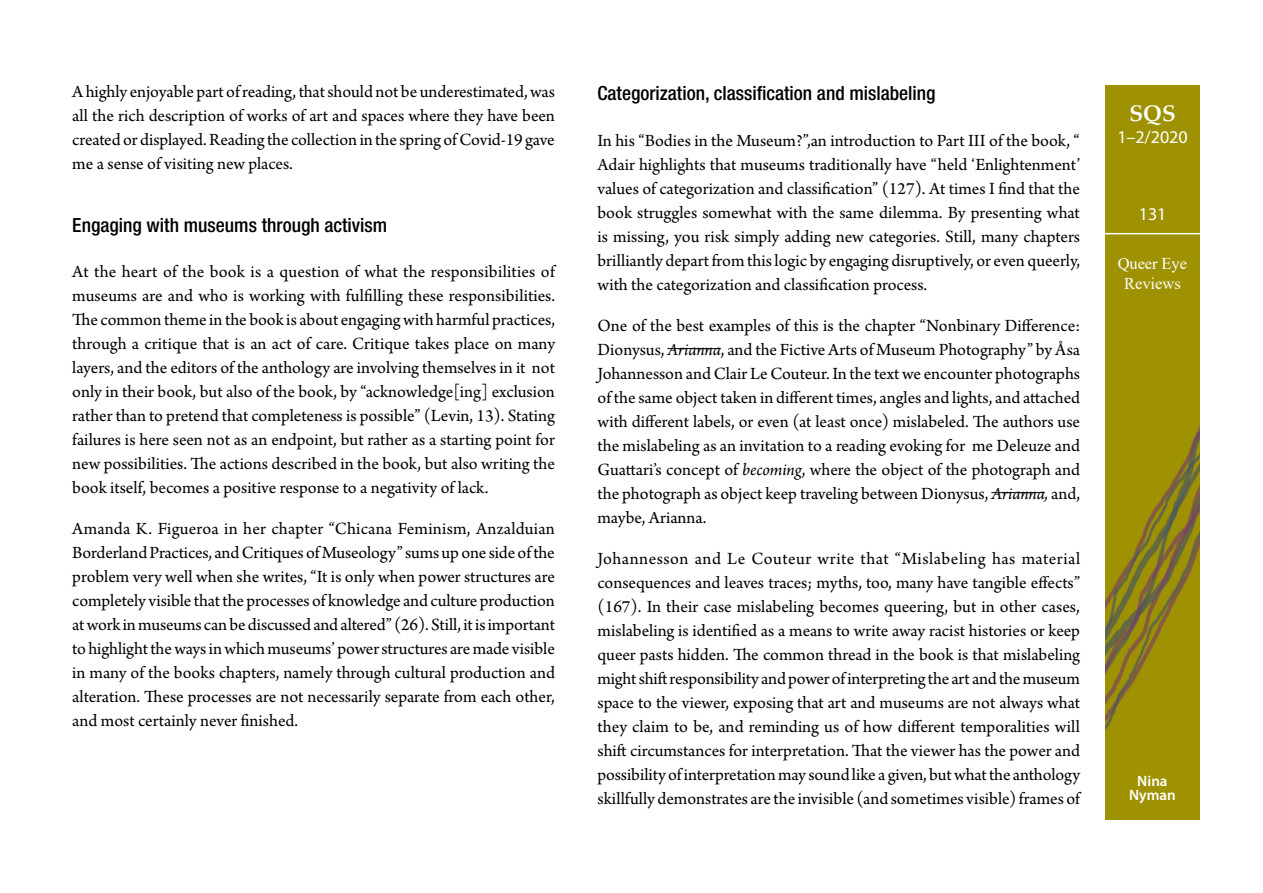
<style>
.page{position:relative;width:1263px;height:893px;background:#fff}
.page>*{position:absolute;margin:0;border:0;box-sizing:border-box;transform-origin:0 0}
.t1{font:700 22.5px "Palatino Linotype";color:#fff}
.Väliotsikko_1_uusi20{font:500 condensed 19.5px "Helvetica Neue";color:#000}
.Leipateksti_enkku-no{font:18px/24px "Arno Pro";color:#000;text-align:justify}
.t2{font:18px "Myriad Pro";color:#fff}
.t3{font:16.5px/19.8px "Times New Roman";letter-spacing:-.005em;color:#fff;text-align:center}
.t4{font:600 15px/13.5px "Myriad Pro";color:#fff;text-align:center}
.s1{font-style:italic}
</style>
<div class="page">
<img style="left:1106px;top:85px;width:93px;height:735px">
<hr style="left:1101px;top:233px;width:104px;height:1px;background:#fff">
<hr style="left:667px;top:348px;width:54px;height:1px;background:#000">
<hr style="left:991px;top:492px;width:54px;height:1px;background:#000">
<p class="Leipateksti_enkku-no" style="left:72px;top:81px;width:484px">A highly enjoyable part of reading, that should not be underestimated, was all the rich description of works of art and spaces where they have been created or displayed. Reading the collection in the spring of Covid-19 gave me a sense of visiting new places.</p>
<p class="Väliotsikko_1_uusi20" style="left:72px;top:213px;width:317px">Engaging with museums through activism</p>
<p class="Leipateksti_enkku-no" style="left:72px;top:260px;width:484px">At the heart of the book is a question of what the responsibilities of museums are and who is working with fulfilling these responsibilities.<br>The common theme in the book is about engaging with harmful practices, through a critique that is an act of care. Critique takes place on many layers, and the editors of the anthology are involving themselves in it not only in their book, but also of the book, by “acknowledge[ing] exclusion rather than to pretend that completeness is possible” (Levin, 13). Stating failures is here seen not as an endpoint, but rather as a starting point for new possibilities. The actions described in the book, but also writing the book itself, becomes a positive response to a negativity of lack.</p>
<p class="Leipateksti_enkku-no" style="left:72px;top:517px;width:484px">Amanda K. Figueroa in her chapter “Chicana Feminism, Anzalduian Borderland Practices, and Critiques of Museology” sums up one side of the problem very well when she writes, “It is only when power structures are completely visible that the processes of knowledge and culture production at work in museums can be discussed and altered” (26). Still, it is important to highlight the ways in which museums’ power structures are made visible in many of the books chapters, namely through cultural production and alteration. These processes are not necessarily separate from each other, and most certainly never finished.</p>
<p class="Väliotsikko_1_uusi20" style="left:597px;top:82px;width:340px">Categorization, classification and mislabeling</p>
<p class="Leipateksti_enkku-no" style="left:597px;top:129px;width:484px">In his “Bodies in the Museum?”,an introduction to Part III of the book, “ Adair highlights that museums traditionally have “held ‘Enlightenment’ values of categorization and classification” (127). At times I find that the book struggles somewhat with the same dilemma. By presenting what is missing, you risk simply adding new categories. Still, many chapters brilliantly depart from this logic by engaging disruptively, or even queerly, with the categorization and classification process.</p>
<p class="Leipateksti_enkku-no" style="left:597px;top:314px;width:484px">One of the best examples of this is the chapter “Nonbinary Difference:<br>Dionysus, <span class="s1">Arianna</span>, and the Fictive Arts of Museum Photography” by Åsa Johannesson and Clair Le Couteur. In the text we encounter photographs of the same object taken in different times, angles and lights, and attached with different labels, or even (at least once) mislabeled. The authors use the mislabeling as an invitation to a reading evoking for me Deleuze and Guattari’s concept of <span class="s1">becoming</span>, where the object of the photograph and the photograph as object keep traveling between Dionysus, <span class="s1">Arianna,</span> and, maybe, Arianna.</p>
<p class="Leipateksti_enkku-no" style="left:597px;top:547px;width:484px">Johannesson and Le Couteur write that “Mislabeling has material consequences and leaves traces; myths, too, many have tangible effects” (167). In their case mislabeling becomes queering, but in other cases, mislabeling is identified as a means to write away racist histories or keep queer pasts hidden. The common thread in the book is that mislabeling might shift responsibility and power of interpreting the art and the museum space to the viewer, exposing that art and museums are not always what they claim to be, and reminding us of how different temporalities will shift circumstances for interpretation. That the viewer has the power and possibility of interpretation may sound like a given, but what the anthology skillfully demonstrates are the invisible (and sometimes visible) frames of</p>
<p class="t1" style="left:1129px;top:98px;width:48px">SQS</p>
<p class="t2" style="left:1117px;top:127px;width:72px">1–2/2020</p>
<p class="t2" style="left:1139px;top:204px;width:29px">131</p>
<p class="t3" style="left:1118px;top:253px;width:71px">Queer Eye<br>Reviews</p>
<p class="t4" style="left:1129px;top:774px;width:48px">Nina<br>Nyman</p>
</div>
